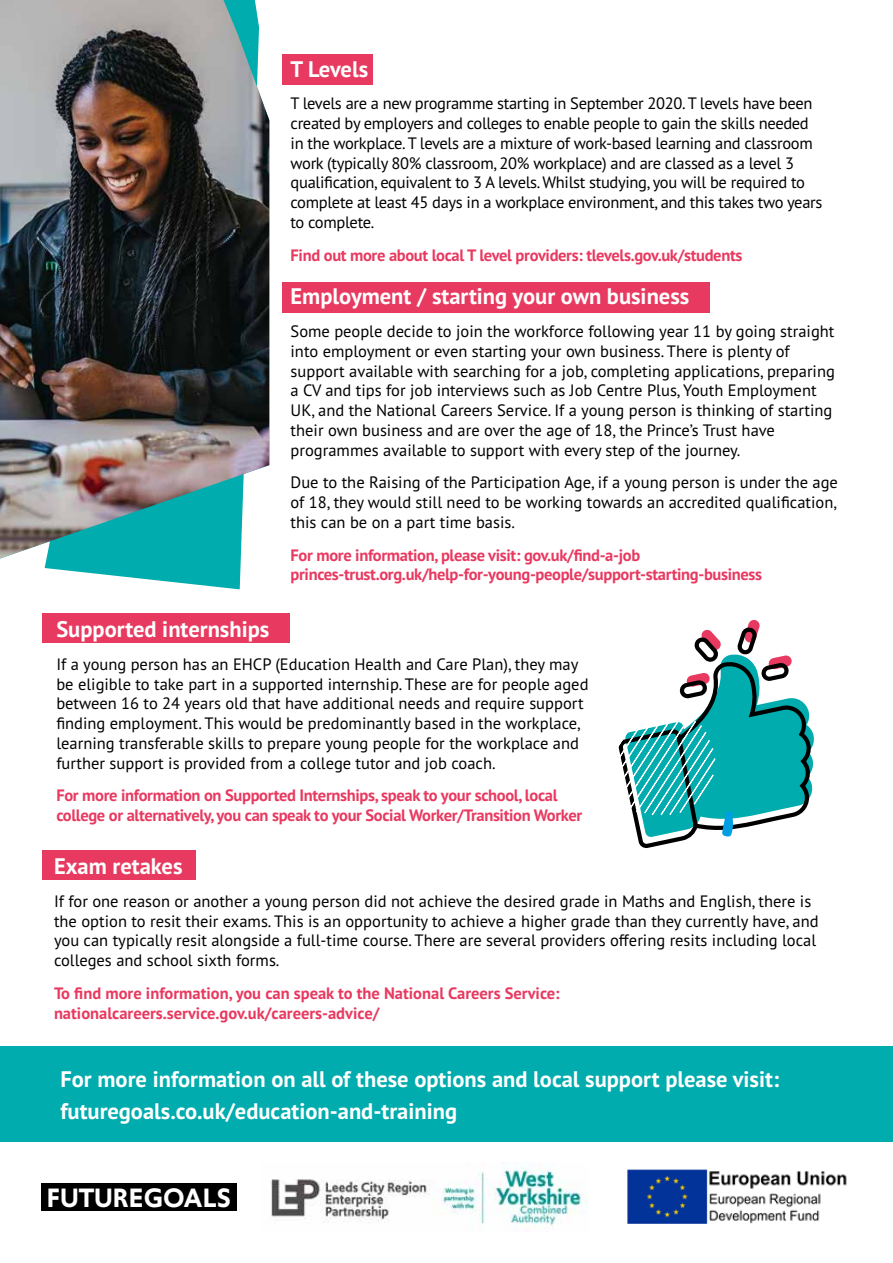
<style>
.page{position:relative;width:893px;height:1263px;background:#fff}
.page>*{position:absolute;margin:0;border:0;box-sizing:border-box;transform-origin:0 0}
.t1{font:600 28.05px "Upgrade";color:#fff}
.t2{font:700 22.5px/31.5px "PT Sans Pro";color:#fff}
.t3{font:16.5px/19.8px "PT Sans Pro";color:#000}
.t4{font:16.5px/19.8px "PT Sans Pro";letter-spacing:-.02em;color:#000}
.t5{font:700 16.5px/19.8px "PT Sans Pro";letter-spacing:-.02em;color:#e83960}
.t6{font:700 16.5px/19.8px "PT Sans Pro";color:#e83960}
</style>
<div class="page">
<div style="left:0;top:1046px;width:893px;height:95px;background:#00acae"></div>
<div style="left:42px;top:850px;width:154px;height:30px;background:#e83a60"></div>
<svg style="left:45px;top:558px;width:196px;height:31px;fill:#00acae"></svg>
<div style="left:282px;top:54px;width:91px;height:30px;background:#e83a60"></div>
<div style="left:282px;top:282px;width:427px;height:30px;background:#e83a60"></div>
<div style="left:41px;top:1183px;width:196px;height:28px;background:#000"></div>
<img style="left:271px;top:1163px;width:317px;height:69px">
<img style="left:627px;top:1169px;width:220px;height:54px">
<img style="left:0;top:0;width:269px;height:558px">
<svg style="left:618px;top:620px;width:196px;height:229px"></svg>
<div style="left:42px;top:613px;width:247px;height:30px;background:#e83a60"></div>
<h2 class="t2" style="left:291px;top:53px;width:79px">T Levels</h2>
<p class="t4" style="left:291px;top:93px;width:533px">T levels are a new programme starting in September 2020. T levels have been created by employers and colleges to enable people to gain the skills needed in the workplace. T levels are a mixture of work-based learning and classroom work (typically 80% classroom, 20% workplace) and are classed as a level 3 qualification, equivalent to 3 A levels. Whilst studying, you will be required to complete at least 45 days in a workplace environment, and this takes two years to complete.</p>
<p class="t5" style="left:291px;top:245px;width:453px">Find out more about local T level providers: tlevels.gov.uk/students</p>
<h2 class="t2" style="left:291px;top:280px;width:400px">Employment / starting your own business</h2>
<p class="t3" style="left:291px;top:321px;width:546px">Some people decide to join the workforce following year 11 by going straight into employment or even starting your own business. There is plenty of support available with searching for a job, completing applications, preparing a CV and tips for job interviews such as Job Centre Plus, Youth Employment UK, and the National Careers Service. If a young person is thinking of starting their own business and are over the age of 18, the Prince’s Trust have programmes available to support with every step of the journey.</p>
<p class="t3" style="left:291px;top:472px;width:549px;text-align:justify">Due to the Raising of the Participation Age, if a young person is under the age of 18, they would still need to be working towards an accredited qualification, this can be on a part time basis.</p>
<p class="t5" style="left:291px;top:545px;width:473px">For more information, please visit: gov.uk/find-a-job princes-trust.org.uk/help-for-young-people/support-starting-business</p>
<h2 class="t2" style="left:56px;top:613px;width:215px">Supported internships</h2>
<p class="t3" style="left:56px;top:654px;width:534px">If a young person has an EHCP (Education Health and Care Plan), they may be eligible to take part in a supported internship. These are for people aged between 16 to 24 years old that have additional needs and require support finding employment. This would be predominantly based in the workplace, learning transferable skills to prepare young people for the workplace and further support is provided from a college tutor and job coach.</p>
<p class="t5" style="left:56px;top:785px;width:527px">For more information on Supported Internships, speak to your school, local college or alternatively, you can speak to your Social Worker/Transition Worker</p>
<h2 class="t2" style="left:54px;top:850px;width:130px">Exam retakes</h2>
<p class="t3" style="left:54px;top:891px;width:766px">If for one reason or another a young person did not achieve the desired grade in Maths and English, there is the option to resit their exams. This is an opportunity to achieve a higher grade than they currently have, and you can typically resit alongside a full-time course. There are several providers offering resits including local colleges and school sixth forms.</p>
<p class="t6" style="left:54px;top:983px;width:507px">To find more information, you can speak to the National Careers Service: nationalcareers.service.gov.uk/careers-advice/</p>
<h2 class="t2" style="left:60px;top:1063px;width:720px">For more information on all of these options and local support please visit: futuregoals.co.uk/education-and-training</h2>
<h1 class="t1" style="left:47px;top:1179px;width:186px">FUTUREGOALS</h1>
</div>
